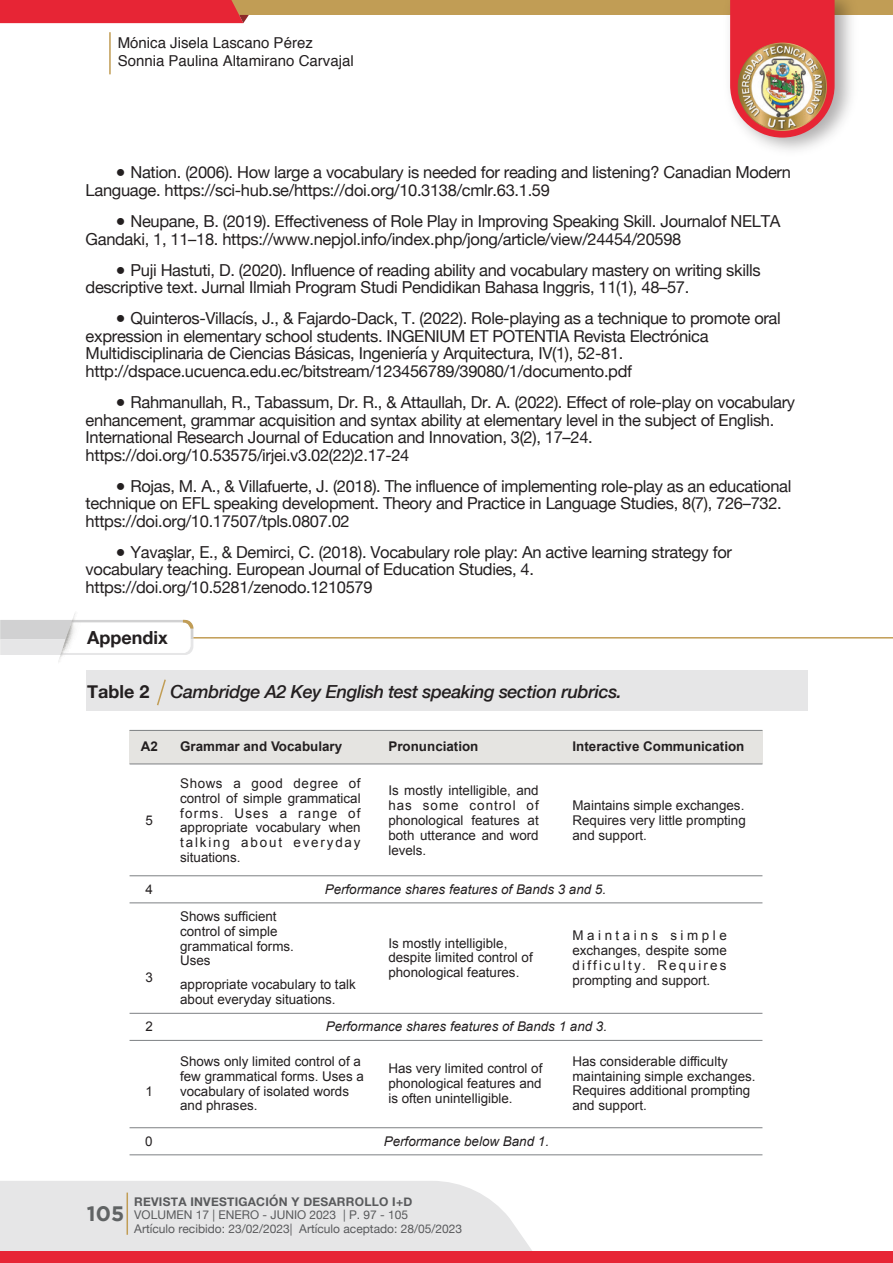
<style>
.page{position:relative;width:893px;height:1263px;background:#fff}
.page>*{position:absolute;margin:0;border:0;box-sizing:border-box;transform-origin:0 0}
.t1{font:700 20.85px "Gotham";color:#606364}
.t2{font:italic 500 18px "Helvetica Neue";letter-spacing:-.02em;color:#231f20}
.t3{font:700 18px "Helvetica Neue";color:#231f20}
.t4{font:16.5px/17.5px "Helvetica Neue";letter-spacing:-.02em;color:#231f20}
.t5{font:15px/18px "Helvetica";color:#231f20}
.t6{font:13.35px/14.9px "Arial";color:#231f20;text-align:justify}
.t7{font:italic 13.35px "Arial";color:#231f20}
.t8{font:700 13.35px "Arial";color:#231f20}
.t9{font:12px "Helvetica Neue";color:#595a5c}
.t10{font:700 12px "Helvetica Neue";letter-spacing:.02em;color:#595a5c}
.s1{font-weight:700;font-style:normal}
</style>
<div class="page">
<div style="left:0;top:1181px;width:532px;height:70px;background:#e6e6e7"></div>
<hr style="left:127px;top:1192px;width:1px;height:43px;background:#c19d55">
<div style="left:0;top:0;width:893px;height:15px;background:#c19d55"></div>
<img style="left:730px;top:0;width:105px;height:138px">
<div style="left:0;top:0;width:249px;height:23px;background:#e72535"></div>
<div style="left:0;top:1251px;width:893px;height:12px;background:#e72535"></div>
<hr style="left:109px;top:32px;width:2px;height:42px;background:#c19d55">
<svg style="left:0;top:613px;width:194px;height:49px"></svg>
<hr style="left:193px;top:637px;width:700px;height:1px;background:#c19d55">
<div style="left:87px;top:670px;width:721px;height:41px;background:#e6e6e7"></div>
<svg style="left:157px;top:679px;width:9px;height:27px"></svg>
<div style="left:130px;top:730px;width:39px;height:34px;background:#e5e4e1"></div>
<div style="left:169px;top:730px;width:208px;height:34px;background:#e5e4e1"></div>
<div style="left:377px;top:730px;width:184px;height:34px;background:#e5e4e1"></div>
<div style="left:561px;top:730px;width:201px;height:34px;background:#e5e4e1"></div>
<hr style="left:130px;top:763px;width:632px;height:1px;background:#7d8083">
<hr style="left:130px;top:875px;width:632px;height:1px;background:#7d8083">
<hr style="left:130px;top:902px;width:632px;height:1px;background:#7d8083">
<hr style="left:130px;top:1013px;width:632px;height:1px;background:#7d8083">
<hr style="left:130px;top:1040px;width:632px;height:1px;background:#7d8083">
<hr style="left:130px;top:1127px;width:632px;height:1px;background:#7d8083">
<hr style="left:130px;top:730px;width:632px;height:1px;background:#7d8083">
<hr style="left:130px;top:1154px;width:632px;height:1px;background:#7d8083">
<p class="t5" style="left:118px;top:34px;width:237px">Mónica Jisela Lascano Pérez<br>Sonnia Paulina Altamirano Carvajal</p>
<p class="t4" style="left:86px;top:165px;width:707px;text-indent:30px">● Nation. (2006). How large a vocabulary is needed for reading and listening? Canadian Modern<br>Language. https://sci-hub.se/https://doi.org/10.3138/cmlr.63.1.59</p>
<p class="t4" style="left:86px;top:213px;width:696px;text-indent:30px">● Neupane, B. (2019). Effectiveness of Role Play in Improving Speaking Skill. Journalof NELTA<br>Gandaki, 1, 11–18. https://www.nepjol.info/index.php/jong/article/view/24454/20598</p>
<p class="t4" style="left:86px;top:262px;width:676px;text-indent:30px">● Puji Hastuti, D. (2020). Influence of reading ability and vocabulary mastery on writing skills descriptive text. Jurnal Ilmiah Program Studi Pendidikan Bahasa Inggris, 11(1), 48–57.</p>
<p class="t4" style="left:86px;top:311px;width:697px;text-indent:30px">● Quinteros-Villacís, J., &amp; Fajardo-Dack, T. (2022). Role-playing as a technique to promote oral expression in elementary school students. INGENIUM ET POTENTIA Revista Electrónica Multidisciplinaria de Ciencias Básicas, Ingeniería y Arquitectura, IV(1), 52-81. http://dspace.ucuenca.edu.ec/bitstream/123456789/39080/1/documento.pdf</p>
<p class="t4" style="left:86px;top:394px;width:711px;text-indent:30px">● Rahmanullah, R., Tabassum, Dr. R., &amp; Attaullah, Dr. A. (2022). Effect of role-play on vocabulary enhancement, grammar acquisition and syntax ability at elementary level in the subject of English.<br>International Research Journal of Education and Innovation, 3(2), 17–24. https://doi.org/10.53575/irjei.v3.02(22)2.17-24</p>
<p class="t4" style="left:86px;top:478px;width:707px;text-indent:30px">● Rojas, M. A., &amp; Villafuerte, J. (2018). The influence of implementing role-play as an educational technique on EFL speaking development. Theory and Practice in Language Studies, 8(7), 726–732. https://doi.org/10.17507/tpls.0807.02</p>
<p class="t4" style="left:86px;top:544px;width:648px;text-indent:30px">● Yavaşlar, E., &amp; Demirci, C. (2018). Vocabulary role play: An active learning strategy for vocabulary teaching. European Journal of Education Studies, 4. https://doi.org/10.5281/zenodo.1210579</p>
<p class="t3" style="left:87px;top:624px;width:82px">Appendix</p>
<p class="t2" style="left:87px;top:676px;width:536px"><span class="s1">Table 2</span> Cambridge A2 Key English test speaking section rubrics.</p>
<p class="t8" style="left:141px;top:738px;width:19px">A2</p>
<p class="t8" style="left:180px;top:738px;width:163px">Grammar and Vocabulary</p>
<p class="t8" style="left:388px;top:738px;width:92px">Pronunciation</p>
<p class="t8" style="left:572px;top:738px;width:173px">Interactive Communication</p>
<p class="t6" style="left:145px;top:813px;width:9px">5</p>
<p class="t6" style="left:180px;top:776px;width:182px">Shows a good degree of control of simple grammatical forms. Uses a range of appropriate vocabulary when talking about everyday situations.</p>
<p class="t6" style="left:388px;top:783px;width:152px">Is mostly intelligible, and has some control of phonological features at both utterance and word levels.</p>
<p class="t6" style="left:572px;top:798px;width:175px">Maintains simple exchanges.<br>Requires very little prompting and support.</p>
<p class="t6" style="left:145px;top:882px;width:9px">4</p>
<p class="t7" style="left:325px;top:880px;width:283px">Performance shares features of Bands 3 and 5.</p>
<p class="t6" style="left:145px;top:970px;width:9px">3</p>
<p class="t6" style="left:180px;top:909px;width:115px;text-align:left">Shows sufficient control of simple grammatical forms.<br>Uses</p>
<p class="t6" style="left:180px;top:977px;width:177px">appropriate vocabulary to talk about everyday situations.</p>
<p class="t6" style="left:388px;top:935px;width:146px;text-align:left">Is mostly intelligible, despite limited control of phonological features.</p>
<p class="t6" style="left:572px;top:928px;width:156px">Maintains simple exchanges, despite some difficulty. Requires prompting and support.</p>
<p class="t6" style="left:145px;top:1019px;width:9px">2</p>
<p class="t7" style="left:326px;top:1018px;width:283px">Performance shares features of Bands 1 and 3.</p>
<p class="t6" style="left:145px;top:1083px;width:9px">1</p>
<p class="t6" style="left:180px;top:1054px;width:185px;text-align:left">Shows only limited control of a few grammatical forms. Uses a vocabulary of isolated words and phrases.</p>
<p class="t6" style="left:388px;top:1061px;width:156px">Has very limited control of phonological features and is often unintelligible.</p>
<p class="t6" style="left:572px;top:1054px;width:185px;text-align:left">Has considerable difficulty maintaining simple exchanges.<br>Requires additional prompting and support.</p>
<p class="t6" style="left:145px;top:1134px;width:9px">0</p>
<p class="t7" style="left:384px;top:1132px;width:167px">Performance below Band 1.</p>
<p class="t1" style="left:87px;top:1201px;width:39px">105</p>
<p class="t10" style="left:134px;top:1192px;width:280px">REVISTA INVESTIGACIÓN Y DESARROLLO I+D</p>
<p class="t9" style="left:134px;top:1219px;width:329px">Artículo recibido: 23/02/2023| Artículo aceptado: 28/05/2023</p>
<p class="t9" style="left:134px;top:1206px;width:275px">VOLUMEN 17 | ENERO - JUNIO 2023 | P. 97 - 105</p>
</div>
